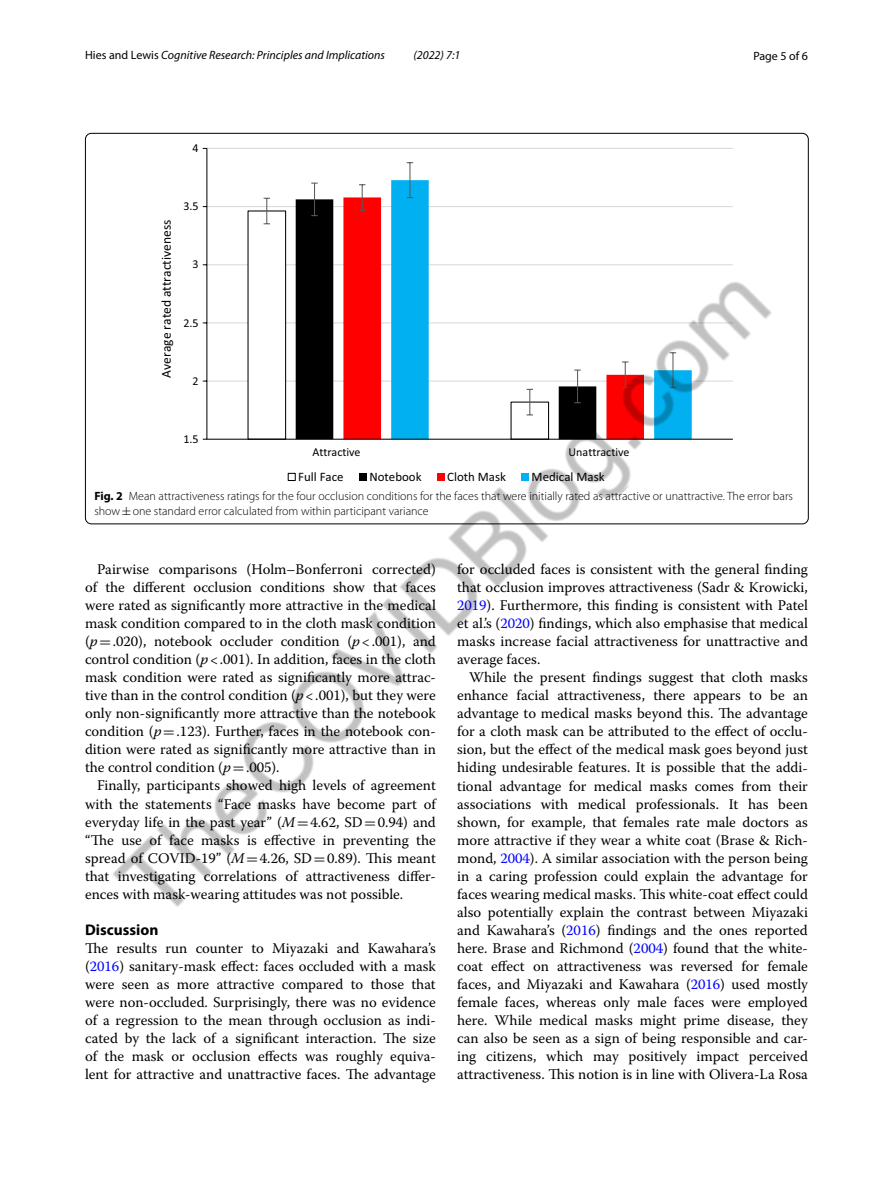
<style>
.page{position:relative;width:893px;height:1187px;background:#fff}
.page>*{position:absolute;margin:0;border:0;box-sizing:border-box;transform-origin:0 0}
.t1{font:700 15.45px "Myriad Pro";color:#000}
.t2{font:14.7px/18px "Warnock Pro";color:#000;text-align:justify}
.t3{font:13.5px "Calibri";color:#000}
.t4{font:12.9px "Calibri";color:#000}
.t5{font:300 12px/15px "Myriad Pro";color:#000}
.t6{font:italic 12px "Myriad Pro";color:#000}
.t7{font:12px "Calibri";color:#000}
.t8{font:12px "Myriad Pro";color:#000}
.s1{font-style:normal}
.s2{font-weight:700}
.s3{font-family:"MTSY";font-weight:400}
.s4{font-style:italic}
.s5{font-family:"MTSY"}
.s6{color:#00f}
</style>
<div class="page">
<hr style="left:207px;top:206px;width:526px;height:1px;background:#d9d9d9">
<hr style="left:207px;top:148px;width:526px;height:1px;background:#d9d9d9">
<div style="left:247px;top:210px;width:39px;height:229px;border:1px solid #000"></div>
<div style="left:296px;top:199px;width:38px;height:48px;background:#000"></div>
<svg style="left:343px;top:197px;width:39px;height:50px;background:#fe0b0b"></svg>
<svg style="left:391px;top:180px;width:38px;height:67px;background:#04b0ef"></svg>
<svg style="left:264px;top:198px;width:6px;height:26px"></svg>
<hr style="left:314px;top:183px;width:1px;height:33px;background:#595959">
<svg style="left:311px;top:182px;width:7px;height:2px"></svg>
<svg style="left:359px;top:184px;width:6px;height:27px"></svg>
<hr style="left:409px;top:163px;width:1px;height:34px;background:#595959">
<hr style="left:207px;top:148px;width:1px;height:291px;background:#000">
<img style="left:100px;top:247px;width:692px;height:660px">
<p class="t6" style="left:85px;top:48px;width:302px"><span class="s1">Hies and Lewis</span> Cognitive Research: Principles and Implications</p>
<p class="t6" style="left:413px;top:48px;width:48px">(2022) 7:1</p>
<p class="t8" style="left:753px;top:48px;width:56px">Page 5 of 6</p>
<p class="t7" style="left:193px;top:140px;width:8px">4</p>
<p class="t3" style="left:158px;top:377px;width:159px;rotate:-90deg">Average rated attractiveness</p>
<p class="t7" style="left:183px;top:199px;width:17px">3.5</p>
<p class="t7" style="left:193px;top:257px;width:8px">3</p>
<p class="t7" style="left:183px;top:315px;width:17px">2.5</p>
<p class="t7" style="left:193px;top:373px;width:8px">2</p>
<p class="t7" style="left:183px;top:431px;width:17px">1.5</p>
<p class="t7" style="left:312px;top:444px;width:50px">Attractive</p>
<p class="t7" style="left:569px;top:444px;width:62px">Unattractive</p>
<p class="t4" style="left:298px;top:468px;width:47px">Full Face</p>
<p class="t4" style="left:369px;top:468px;width:54px">Notebook</p>
<p class="t4" style="left:447px;top:468px;width:60px">Cloth Mask</p>
<p class="t4" style="left:532px;top:468px;width:75px">Medical Mask</p>
<p class="t5" style="left:94px;top:488px;width:700px"><span class="s2">Fig. 2</span> Mean attractiveness ratings for the four occlusion conditions for the faces that were initially rated as attractive or unattractive. The error bars show<span class="s3">±</span>one standard error calculated from within participant variance</p>
<p class="t2" style="left:85px;top:560px;width:352px;text-indent:12px">Pairwise comparisons (Holm–Bonferroni corrected) of the different occlusion conditions show that faces were rated as significantly more attractive in the medical mask condition compared to in the cloth mask condition (<span class="s4">p</span><span class="s5">=</span>.020), notebook occluder condition (<span class="s4">p</span>&lt;.001), and control condition (<span class="s4">p</span>&lt;.001). In addition, faces in the cloth mask condition were rated as significantly more attrac&shy;tive than in the control condition (<span class="s4">p</span>&lt;.001), but they were only non-significantly more attractive than the notebook condition (<span class="s4">p</span><span class="s5">=</span>.123). Further, faces in the notebook con&shy;dition were rated as significantly more attractive than in the control condition (<span class="s4">p</span><span class="s5">=</span>.005).</p>
<p class="t2" style="left:85px;top:776px;width:352px;text-indent:12px">Finally, participants showed high levels of agreement with the statements “Face masks have become part of everyday life in the past year” (<span class="s4">M</span><span class="s5">=</span>4.62, SD<span class="s5">=</span>0.94) and “The use of face masks is effective in preventing the spread of COVID-19” (<span class="s4">M</span><span class="s5">=</span>4.26, SD<span class="s5">=</span>0.89). This meant that investigating correlations of attractiveness differ&shy;ences with mask-wearing attitudes was not possible.</p>
<p class="t1" style="left:85px;top:919px;width:75px">Discussion</p>
<p class="t2" style="left:85px;top:938px;width:352px">The results run counter to Miyazaki and Kawahara’s (<span class="s6">2016</span>) sanitary-mask effect: faces occluded with a mask were seen as more attractive compared to those that were non-occluded. Surprisingly, there was no evidence of a regression to the mean through occlusion as indi&shy;cated by the lack of a significant interaction. The size of the mask or occlusion effects was roughly equiva&shy;lent for attractive and unattractive faces. The advantage</p>
<p class="t2" style="left:457px;top:560px;width:352px">for occluded faces is consistent with the general finding that occlusion improves attractiveness (Sadr &amp; Krowicki, <span class="s6">2019</span>). Furthermore, this finding is consistent with Patel et al.’s (<span class="s6">2020</span>) findings, which also emphasise that medical masks increase facial attractiveness for unattractive and average faces.</p>
<p class="t2" style="left:457px;top:668px;width:352px;text-indent:12px">While the present findings suggest that cloth masks enhance facial attractiveness, there appears to be an advantage to medical masks beyond this. The advantage for a cloth mask can be attributed to the effect of occlu&shy;sion, but the effect of the medical mask goes beyond just hiding undesirable features. It is possible that the addi&shy;tional advantage for medical masks comes from their associations with medical professionals. It has been shown, for example, that females rate male doctors as more attractive if they wear a white coat (Brase &amp; Rich&shy;mond, <span class="s6">2004</span>). A similar association with the person being in a caring profession could explain the advantage for faces wearing medical masks. This white-coat effect could also potentially explain the contrast between Miyazaki and Kawahara’s (<span class="s6">2016</span>) findings and the ones reported here. Brase and Richmond (<span class="s6">2004</span>) found that the white&shy;coat effect on attractiveness was reversed for female faces, and Miyazaki and Kawahara (<span class="s6">2016</span>) used mostly female faces, whereas only male faces were employed here. While medical masks might prime disease, they can also be seen as a sign of being responsible and car&shy;ing citizens, which may positively impact perceived attractiveness. This notion is in line with Olivera-La Rosa</p>
</div>
